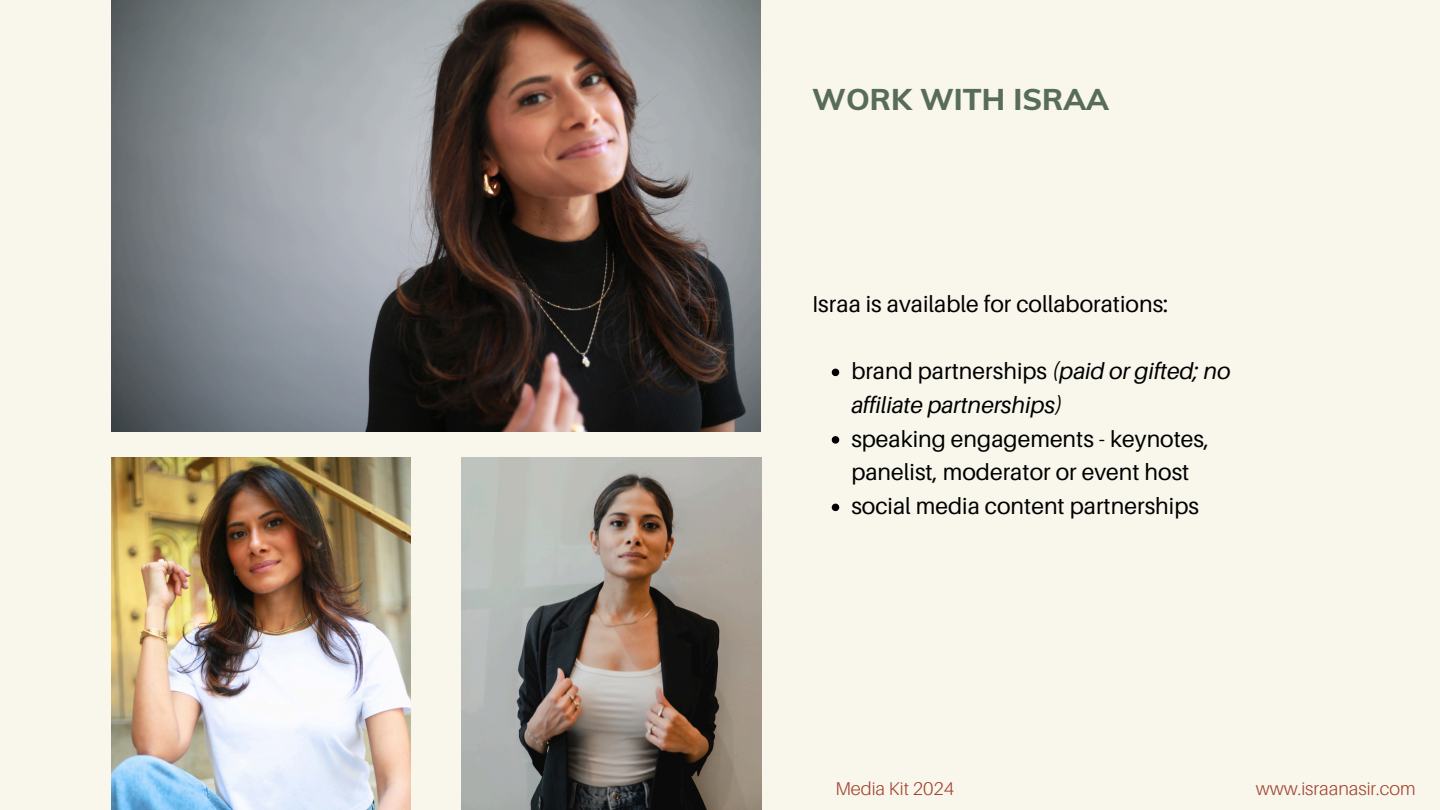
<style>
.page{position:relative;width:1440px;height:810px;background:#f9f7ec}
.page>*{position:absolute;margin:0;border:0;box-sizing:border-box;transform-origin:0 0}
.t1{font:800 30px "Muli";color:#576c59}
.t2{font:23px/33.8px "Aileron";color:#000}
.t3{font:italic 23px/33.8px "Aileron";color:#000}
.t4{font:300 18.5px "Aileron";color:#a34331}
.s1{font-style:normal}
</style>
<div class="page">
<img style="left:111px;top:0;width:650px;height:432px">
<img style="left:111px;top:458px;width:300px;height:352px">
<img style="left:462px;top:458px;width:299px;height:352px">
<svg style="left:832px;top:369px;width:7px;height:7px"></svg>
<svg style="left:832px;top:436px;width:7px;height:8px"></svg>
<svg style="left:832px;top:504px;width:7px;height:7px"></svg>
<h1 class="t1" style="left:812px;top:80px;width:298px">WORK WITH ISRAA</h1>
<p class="t2" style="left:812px;top:286px;width:358px">Israa is available for collaborations:</p>
<p class="t3" style="left:851px;top:354px;width:381px"><span class="s1">brand partnerships</span> (paid or gifted; no affiliate partnerships)</p>
<p class="t2" style="left:851px;top:421px;width:359px">speaking engagements - keynotes, panelist, moderator or event host</p>
<p class="t2" style="left:851px;top:489px;width:349px">social media content partnerships</p>
<h2 class="t4" style="left:835px;top:777px;width:120px">Media Kit 2024</h2>
<h2 class="t4" style="left:1256px;top:777px;width:161px">www.israanasir.com</h2>
</div>
